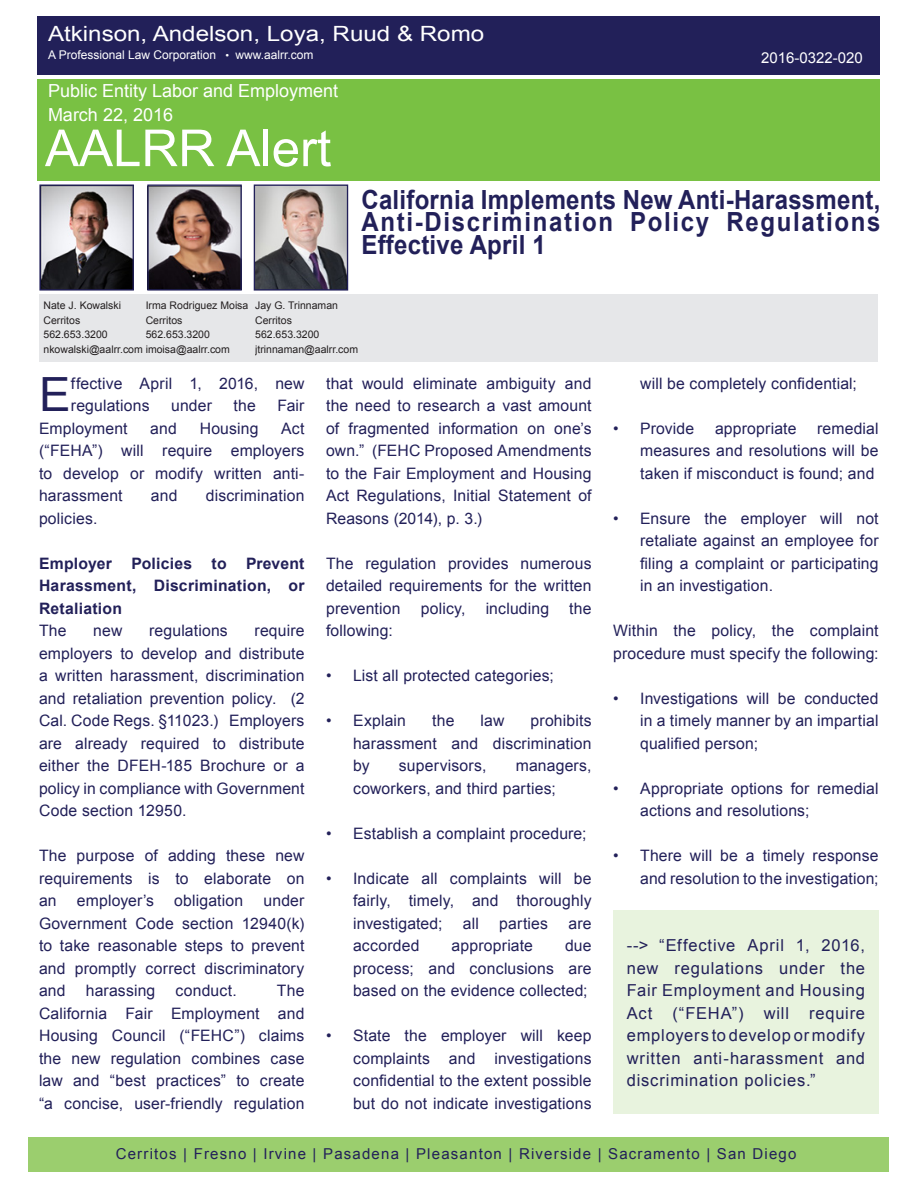
<style>
.page{position:relative;width:918px;height:1188px;background:#fff}
.page>*{position:absolute;margin:0;border:0;box-sizing:border-box;transform-origin:0 0}
.t1{font:51px "Arial";color:#fff}
.Alert_First_Paragrap{font:47.25px "Arial";color:#222059}
.Alert_Title{font:700 26.4px/22.5px "Arial";letter-spacing:.07em;color:#222059;text-align:justify;scale:.91 1}
.t2{font:21px "Arial";color:#fff;scale:1.15 1}
.t3{font:18px "Arial";color:#fff}
.Pull_Out_Quote{font:16.5px/22.5px "Arial";letter-spacing:.05em;color:#222059;text-align:justify}
.Alert_Normal_Paragra{font:15.75px/22.5px "Arial";letter-spacing:.01em;color:#222059;text-align:justify}
.Alert_First_Paragrap-2{font:15.75px/22.5px "Arial";letter-spacing:.01em;color:#222059}
.Paragraph_Header{font:700 15.75px/22.5px "Arial";letter-spacing:.015em;color:#222059;text-align:justify}
.t4{font:15px "Arial";letter-spacing:.08em;color:#222059}
.t5{font:15px "Arial";color:#fff}
.t6{font:12px "Arial";color:#fff}
.t7{font:10.5px "Arial";color:#231f20}
.s1{font-size:10.5px}
</style>
<div class="page">
<div style="left:38px;top:16px;width:842px;height:59px;background:#222059"></div>
<div style="left:38px;top:80px;width:842px;height:101px;background:#79c143"></div>
<div style="left:39px;top:294px;width:839px;height:68px;background:#e6e7e9"></div>
<div style="left:28px;top:1138px;width:862px;height:34px;background:#9bce6e"></div>
<img style="left:41px;top:187px;width:91px;height:102px">
<div style="left:39px;top:185px;width:95px;height:106px;border:1px solid #222059"></div>
<img style="left:149px;top:187px;width:91px;height:102px">
<div style="left:147px;top:185px;width:95px;height:106px;border:1px solid #222059"></div>
<img style="left:256px;top:187px;width:90px;height:102px">
<div style="left:254px;top:185px;width:94px;height:106px;border:1px solid #222059"></div>
<div style="left:613px;top:910px;width:266px;height:204px;background:#e8f3de"></div>
<p class="t2" style="left:48px;top:20px;width:381px">Atkinson, Andelson, Loya, Ruud &amp; Romo</p>
<p class="t6" style="left:48px;top:47px;width:267px">A Professional Law Corporation <span class="s1">•</span> www.aalrr.com</p>
<p class="t3" style="left:48px;top:79px;width:292px">Public Entity Labor and Employment</p>
<p class="t3" style="left:48px;top:103px;width:127px">March 22, 2016</p>
<p class="t1" style="left:45px;top:115px;width:288px">AALRR Alert</p>
<p class="t5" style="left:761px;top:48px;width:103px">2016-0322-020</p>
<p class="Alert_Title" style="left:362px;top:189px;width:572px">California Implements New Anti-Harassment, Anti-Discrimination Policy Regulations Effective April 1</p>
<p class="t7" style="left:255px;top:299px;width:84px">Jay G. Trinnaman</p>
<p class="t7" style="left:255px;top:313px;width:38px">Cerritos</p>
<p class="t7" style="left:255px;top:328px;width:66px">562.653.3200</p>
<p class="t7" style="left:255px;top:342px;width:104px">jtrinnaman@aalrr.com</p>
<p class="t7" style="left:44px;top:299px;width:79px">Nate J. Kowalski</p>
<p class="t7" style="left:44px;top:313px;width:38px">Cerritos</p>
<p class="t7" style="left:44px;top:328px;width:66px">562.653.3200</p>
<p class="Alert_First_Paragrap" style="left:39px;top:363px;width:33px">E</p>
<p class="Alert_First_Paragrap-2" style="left:71px;top:372px;width:235px">ffective April 1, 2016, new regulations</p>
<p class="t7" style="left:146px;top:299px;width:104px">Irma Rodriguez Moisa</p>
<p class="t7" style="left:146px;top:313px;width:38px">Cerritos</p>
<p class="t7" style="left:146px;top:328px;width:66px">562.653.3200</p>
<p class="t7" style="left:44px;top:342px;width:188px">nkowalski@aalrr.com imoisa@aalrr.com</p>
<p class="Alert_Normal_Paragra" style="left:326px;top:372px;width:267px">that would eliminate ambiguity and the need to research a vast amount of fragmented information on one’s own.” (FEHC Proposed Amendments to the Fair Employment and Housing Act Regulations, Initial Statement of Reasons (2014), p. 3.)</p>
<p class="Alert_Normal_Paragra" style="left:326px;top:552px;width:267px">The regulation provides numerous detailed requirements for the written prevention</p>
<p class="Alert_First_Paragrap-2" style="left:171px;top:394px;width:42px">under</p>
<p class="Alert_First_Paragrap-2" style="left:234px;top:394px;width:24px">the</p>
<p class="Alert_First_Paragrap-2" style="left:277px;top:394px;width:29px">Fair</p>
<p class="Alert_First_Paragrap-2" style="left:39px;top:417px;width:267px;text-align:justify;text-indent:242px">Act (“FEHA”) will require employers to develop or modify written anti&shy;harassment</p>
<p class="Alert_First_Paragrap-2" style="left:39px;top:417px;width:90px">Employment</p>
<p class="Alert_First_Paragrap-2" style="left:150px;top:417px;width:28px">and</p>
<p class="Alert_First_Paragrap-2" style="left:200px;top:417px;width:60px">Housing</p>
<p class="Alert_First_Paragrap-2" style="left:151px;top:484px;width:28px">and</p>
<p class="Alert_First_Paragrap-2" style="left:206px;top:484px;width:100px">discrimination</p>
<p class="Alert_First_Paragrap-2" style="left:39px;top:507px;width:60px">policies.</p>
<p class="Paragraph_Header" style="left:39px;top:552px;width:267px">Employer Policies to Prevent Harassment, Discrimination, or Retaliation</p>
<p class="Alert_Normal_Paragra" style="left:39px;top:619px;width:29px">The</p>
<p class="Alert_Normal_Paragra" style="left:93px;top:619px;width:31px">new</p>
<p class="Alert_Normal_Paragra" style="left:149px;top:619px;width:80px">regulations</p>
<p class="Alert_Normal_Paragra" style="left:421px;top:597px;width:46px">policy,</p>
<p class="Alert_Normal_Paragra" style="left:486px;top:597px;width:65px">including</p>
<p class="Alert_Normal_Paragra" style="left:569px;top:597px;width:24px">the</p>
<p class="Alert_Normal_Paragra" style="left:326px;top:619px;width:68px">following:</p>
<p class="Alert_Normal_Paragra" style="left:326px;top:664px;width:229px">• List all protected categories;</p>
<p class="Alert_Normal_Paragra" style="left:326px;top:709px;width:81px">• Explain</p>
<p class="Alert_Normal_Paragra" style="left:432px;top:709px;width:24px">the</p>
<p class="Alert_Normal_Paragra" style="left:481px;top:709px;width:25px">law</p>
<p class="Alert_Normal_Paragra" style="left:39px;top:619px;width:267px;text-indent:216px">require employers to develop and distribute a written harassment, discrimination and retaliation prevention policy. (2<br>Cal. Code Regs. §11023.) Employers are already required to distribute either the DFEH-185 Brochure or a policy in compliance with Government Code section 12950.</p>
<p class="Alert_Normal_Paragra" style="left:39px;top:844px;width:267px">The purpose of adding these new requirements is to elaborate on an</p>
<p class="Alert_Normal_Paragra" style="left:353px;top:709px;width:240px;text-indent:178px">prohibits harassment and discrimination by</p>
<p class="Alert_Normal_Paragra" style="left:399px;top:754px;width:89px">supervisors,</p>
<p class="Alert_Normal_Paragra" style="left:353px;top:754px;width:240px;text-indent:163px">managers, coworkers, and third parties;</p>
<p class="Alert_Normal_Paragra" style="left:326px;top:822px;width:262px">• Establish a complaint procedure;</p>
<p class="Alert_Normal_Paragra" style="left:353px;top:867px;width:240px;text-indent:-27px">• Indicate all complaints will be fairly, timely, and thoroughly investigated;</p>
<p class="Alert_Normal_Paragra" style="left:77px;top:889px;width:78px">employer’s</p>
<p class="Alert_Normal_Paragra" style="left:174px;top:889px;width:71px">obligation</p>
<p class="Alert_Normal_Paragra" style="left:39px;top:889px;width:267px;text-indent:225px">under Government Code section 12940(k) to take reasonable steps to prevent and promptly correct discriminatory and</p>
<p class="Alert_Normal_Paragra" style="left:463px;top:912px;width:18px">all</p>
<p class="Alert_Normal_Paragra" style="left:499px;top:912px;width:50px">parties</p>
<p class="Alert_Normal_Paragra" style="left:569px;top:912px;width:25px">are</p>
<p class="Alert_Normal_Paragra" style="left:353px;top:934px;width:240px;text-indent:212px">due process; and conclusions are based on the evidence collected;</p>
<p class="Alert_Normal_Paragra" style="left:353px;top:1024px;width:240px;text-indent:-27px">• State the employer will keep complaints and investigations confidential to the extent possible but do not indicate investigations</p>
<p class="Alert_Normal_Paragra" style="left:353px;top:934px;width:68px">accorded</p>
<p class="Alert_Normal_Paragra" style="left:452px;top:934px;width:83px">appropriate</p>
<p class="Alert_Normal_Paragra" style="left:39px;top:979px;width:267px;text-indent:238px">The California Fair Employment and Housing Council (“FEHC”) claims the new regulation combines case law and “best practices” to create “a concise, user-friendly regulation</p>
<p class="Alert_Normal_Paragra" style="left:86px;top:979px;width:71px">harassing</p>
<p class="Alert_Normal_Paragra" style="left:176px;top:979px;width:63px">conduct.</p>
<p class="Alert_Normal_Paragra" style="left:640px;top:372px;width:218px">will be completely confidential;</p>
<p class="Alert_Normal_Paragra" style="left:613px;top:417px;width:83px">• Provide</p>
<p class="Alert_Normal_Paragra" style="left:715px;top:417px;width:83px">appropriate</p>
<p class="Alert_Normal_Paragra" style="left:640px;top:417px;width:240px;text-indent:177px">remedial measures and resolutions will be taken if misconduct is found; and</p>
<p class="Alert_Normal_Paragra" style="left:640px;top:507px;width:240px;text-indent:-27px">• Ensure the employer will not retaliate against an employee for filing a complaint or participating in an investigation.</p>
<p class="Alert_Normal_Paragra" style="left:613px;top:619px;width:267px">Within the policy, the complaint procedure must specify the following:</p>
<p class="Alert_Normal_Paragra" style="left:640px;top:687px;width:240px;text-indent:-27px">• Investigations will be conducted in a timely manner by an impartial qualified person;</p>
<p class="Alert_Normal_Paragra" style="left:640px;top:777px;width:240px;text-indent:-27px">• Appropriate options for remedial actions and resolutions;</p>
<p class="Alert_Normal_Paragra" style="left:613px;top:844px;width:267px;text-align:right">• There will be a timely response and resolution to the investigation;</p>
<p class="Pull_Out_Quote" style="left:627px;top:934px;width:240px">--&gt; “Effective April 1, 2016, new regulations under the Fair Employment and Housing Act (“FEHA”) will require employers to develop or modify written anti-harassment and discrimination policies.”</p>
<p class="t4" style="left:116px;top:1144px;width:682px">Cerritos | Fresno | Irvine | Pasadena | Pleasanton | Riverside | Sacramento | San Diego</p>
</div>
